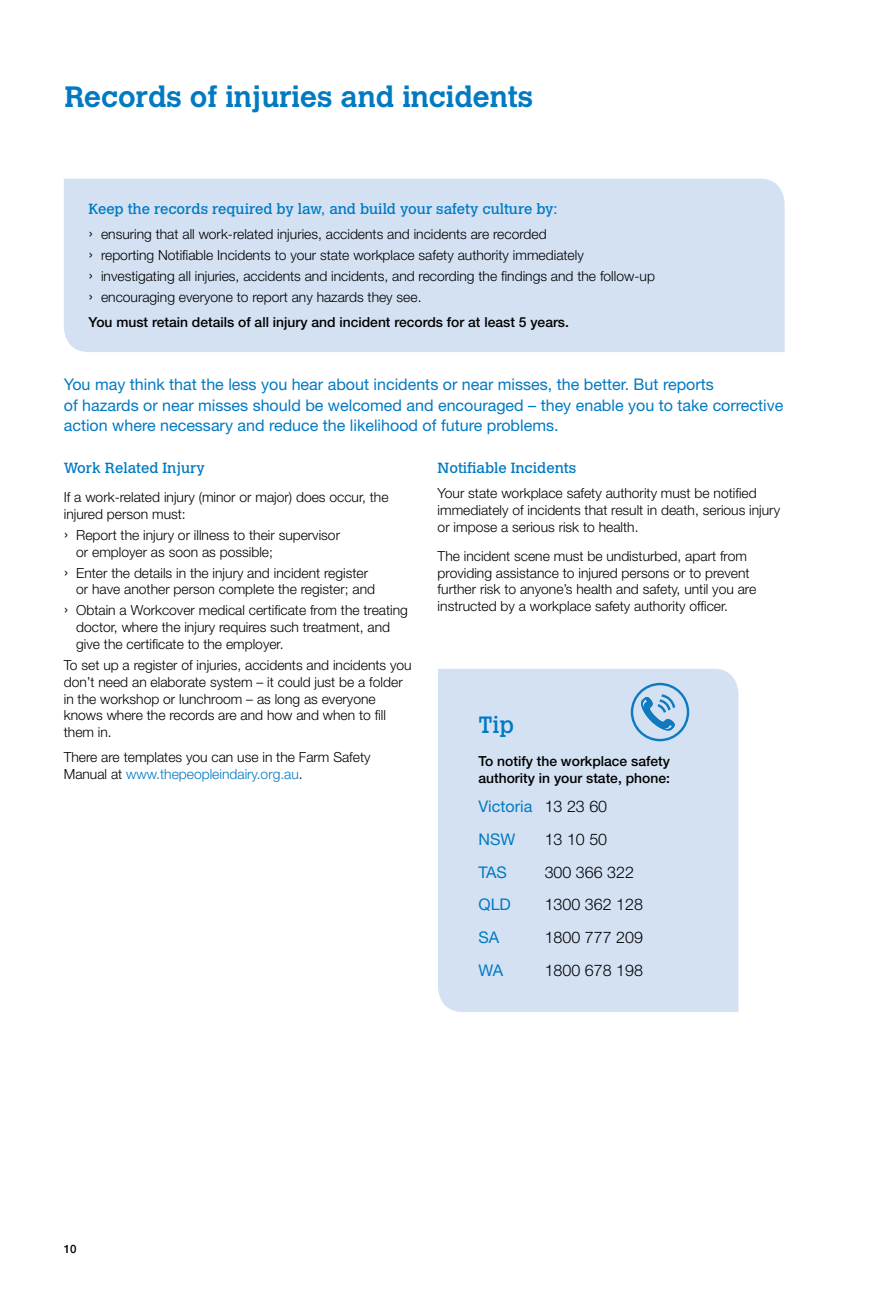
<style>
.page{position:relative;width:893px;height:1297px;background:#fff}
.page>*{position:absolute;margin:0;border:0;box-sizing:border-box;transform-origin:0 0}
.t1{font:700 29.25px "Calvert MT Std";color:#007ac2}
.t2{font:23.4px "Calvert MT Std";color:#007ac2}
.t3{font:16.05px/20.4px "Helvetica Neue LT Std";color:#007ac2}
.t4{font:300 16.05px "Helvetica Neue LT Std";color:#000}
.t5{font:14.55px "Calvert MT Std";color:#007ac2}
.t6{font:300 13.8px/16.8px "Helvetica Neue LT Std";color:#000}
.t7{font:500 13.8px/16.8px "Helvetica Neue LT Std";color:#000}
.t8{font:500 11.55px "Helvetica Neue LT Std";color:#000}
.s1{font-size:17.55px}
.s2{color:#007ac2}
.s3{font-weight:300;color:#000}
</style>
<div class="page">
<div style="left:64px;top:179px;width:721px;height:173px;background:#d4e1f3"></div>
<div style="left:438px;top:669px;width:300px;height:343px;background:#d4e1f3"></div>
<svg style="left:631px;top:683px;width:58px;height:58px;background:#9ec5e5"></svg>
<h1 class="t1" style="left:64px;top:78px;width:470px">Records of injuries and incidents</h1>
<p class="t5" style="left:89px;top:201px;width:470px">Keep the records required by law, and build your safety culture by:</p>
<p class="t6" style="left:89px;top:224px;width:568px;line-height:21px"><span class="s1">›</span> ensuring that all work-related injuries, accidents and incidents are recorded<br><span class="s1">›</span> reporting Notifiable Incidents to your state workplace safety authority immediately<br><span class="s1">›</span> investigating all injuries, accidents and incidents, and recording the findings and the follow-up <span class="s1">›</span> encouraging everyone to report any hazards they see.</p>
<p class="t7" style="left:89px;top:314px;width:482px">You must retain details of all injury and incident records for at least 5 years.</p>
<p class="t3" style="left:64px;top:374px;width:721px">You may think that the less you hear about incidents or near misses, the better. But reports<br>of hazards or near misses should be welcomed and encouraged – they enable you to take corrective action where necessary and reduce the likelihood of future problems.</p>
<p class="t5" style="left:64px;top:459px;width:143px">Work Related Injury</p>
<p class="t6" style="left:64px;top:489px;width:326px">If a work-related injury (minor or major) does occur, the injured person must:</p>
<p class="t6" style="left:76px;top:526px;width:265px;text-indent:-12px"><span class="s1">›</span> Report the injury or illness to their supervisor or employer as soon as possible;</p>
<p class="t6" style="left:76px;top:564px;width:300px;text-indent:-12px"><span class="s1">›</span> Enter the details in the injury and incident register or have another person complete the register; and</p>
<p class="t6" style="left:76px;top:602px;width:333px;text-indent:-12px"><span class="s1">›</span> Obtain a Workcover medical certificate from the treating doctor, where the injury requires such treatment, and give the certificate to the employer.</p>
<p class="t6" style="left:64px;top:656px;width:349px">To set up a register of injuries, accidents and incidents you don’t need an elaborate system – it could just be a folder in the workshop or lunchroom – as long as everyone knows where the records are and how and when to fill them in.</p>
<p class="t6" style="left:64px;top:748px;width:308px">There are templates you can use in the Farm Safety<br>Manual at <span class="s2">www.thepeopleindairy.org.au</span>.</p>
<p class="t5" style="left:438px;top:459px;width:140px">Notifiable Incidents</p>
<p class="t6" style="left:438px;top:484px;width:344px">Your state workplace safety authority must be notified immediately of incidents that result in death, serious injury or impose a serious risk to health.</p>
<p class="t6" style="left:438px;top:547px;width:320px">The incident scene must be undisturbed, apart from providing assistance to injured persons or to prevent further risk to anyone’s health and safety, until you are instructed by a workplace safety authority officer.</p>
<h2 class="t2" style="left:478px;top:711px;width:37px">Tip</h2>
<p class="t7" style="left:478px;top:753px;width:193px">To notify the workplace safety authority in your state, phone:</p>
<p class="t3" style="left:478px;top:789px;width:130px;line-height:32.8px">Victoria <span class="s3">13 23 60<br></span>NSW</p>
<p class="t4" style="left:545px;top:829px;width:64px">13 10 50</p>
<p class="t8" style="left:64px;top:1242px;width:14px">10</p>
<p class="t3" style="left:478px;top:861px;width:30px">TAS</p>
<p class="t4" style="left:545px;top:862px;width:91px">300 366 322</p>
<p class="t3" style="left:478px;top:894px;width:34px">QLD</p>
<p class="t4" style="left:545px;top:895px;width:100px">1300 362 128</p>
<p class="t3" style="left:478px;top:927px;width:22px">SA</p>
<p class="t4" style="left:545px;top:928px;width:100px">1800 777 209</p>
<p class="t3" style="left:478px;top:960px;width:26px">WA</p>
<p class="t4" style="left:545px;top:960px;width:100px">1800 678 198</p>
</div>
